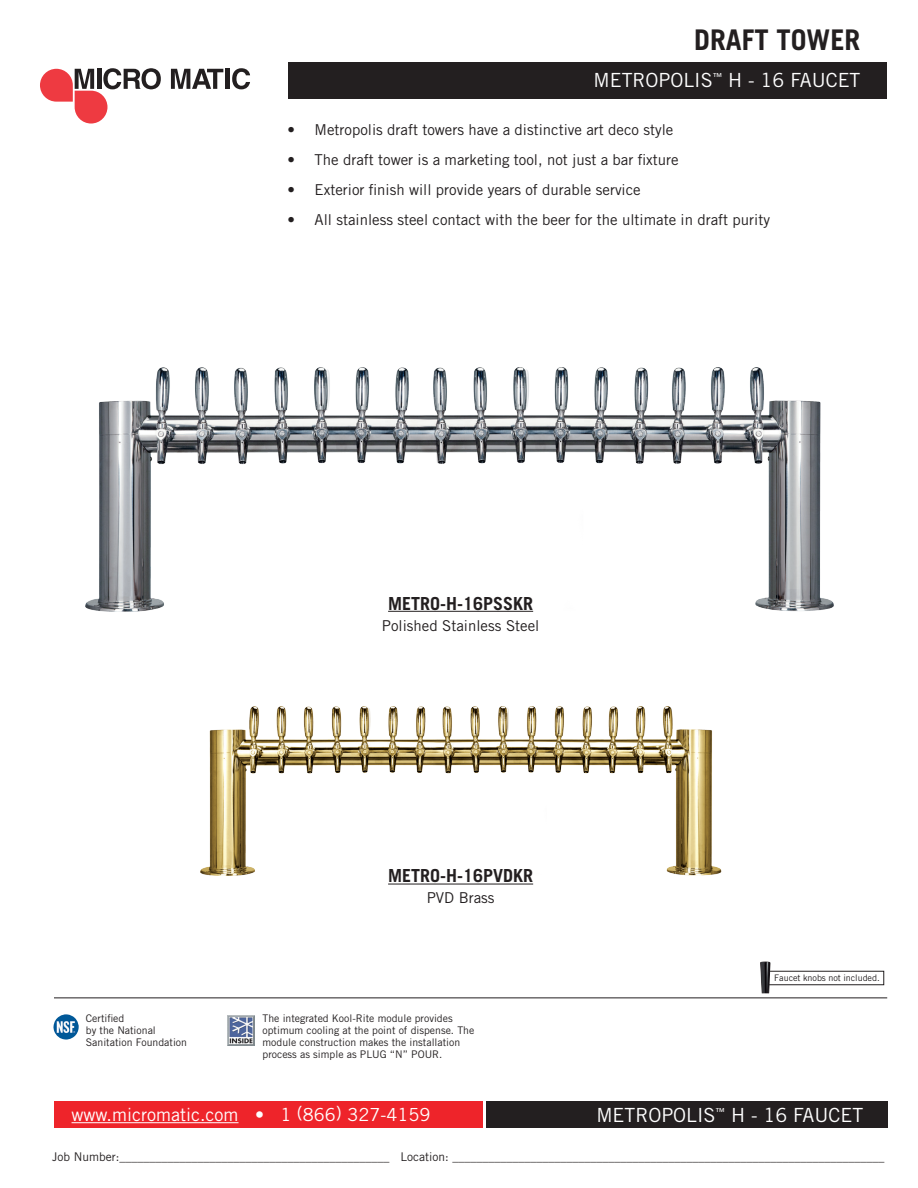
<style>
.page{position:relative;width:918px;height:1188px;background:#fff}
.page>*{position:absolute;margin:0;border:0;box-sizing:border-box;transform-origin:0 0}
.t1{font:700 28.5px "Trade Gothic LT Std";color:#231f20}
.t2{font:19.5px "Trade Gothic LT Std";color:#fff}
.t3{font:18px "Trade Gothic LT Std";color:#fff}
.t4{font:700 18px "Trade Gothic LT Std";color:#231f20}
.t5{font:15px "Trade Gothic LT Std";color:#231f20}
.t6{font:12px "Trade Gothic LT Std";color:#231f20}
.t7{font:10.5px/12px "Trade Gothic LT Std";color:#231f20}
.Normal_subhead{font:9px "Trade Gothic LT Std";letter-spacing:-.005em;color:#231f20}
</style>
<div class="page">
<div style="left:288px;top:62px;width:599px;height:37px;background:#231f20"></div>
<svg style="left:40px;top:68px;width:121px;height:56px"></svg>
<svg style="left:171px;top:69px;width:52px;height:20px"></svg>
<hr style="left:225px;top:69px;width:4px;height:20px;background:#231f20">
<svg style="left:232px;top:68px;width:18px;height:21px"></svg>
<div style="left:54px;top:1101px;width:428px;height:27px;background:#ee242a"></div>
<div style="left:486px;top:1101px;width:401px;height:27px;background:#231f20"></div>
<hr style="left:72px;top:1122px;width:167px;height:1px;background:#fff">
<hr style="left:54px;top:998px;width:833px;height:1px;background:#231f20">
<img style="left:85px;top:367px;width:749px;height:244px">
<img style="left:200px;top:706px;width:522px;height:170px">
<hr style="left:388px;top:611px;width:145px;height:1px;background:#231f20">
<hr style="left:388px;top:884px;width:145px;height:1px;background:#231f20">
<div style="left:765px;top:971px;width:119px;height:14px;border:1px solid #231f20"></div>
<img style="left:760px;top:961px;width:11px;height:32px">
<img style="left:53px;top:1014px;width:26px;height:26px">
<img style="left:228px;top:1015px;width:26px;height:31px">
<p class="t1" style="left:694px;top:22px;width:168px">DRAFT TOWER</p>
<p class="t2" style="left:594px;top:68px;width:268px">METROPOLIS<sup>™</sup> H - 16 FAUCET</p>
<p class="t5" style="left:288px;top:121px;width:387px">• Metropolis draft towers have a distinctive art deco style</p>
<p class="t5" style="left:288px;top:151px;width:393px">• The draft tower is a marketing tool, not just a bar fixture</p>
<p class="t5" style="left:288px;top:181px;width:355px">• Exterior finish will provide years of durable service</p>
<p class="t5" style="left:288px;top:211px;width:484px">• All stainless steel contact with the beer for the ultimate in draft purity</p>
<p class="t4" style="left:388px;top:592px;width:147px">METRO-H-16PSSKR</p>
<p class="t5" style="left:382px;top:616px;width:159px">Polished Stainless Steel</p>
<p class="t7" style="left:86px;top:1012px;width:40px">Certified</p>
<p class="t7" style="left:86px;top:1024px;width:71px">by the National</p>
<p class="t7" style="left:86px;top:1036px;width:103px">Sanitation Foundation</p>
<p class="t4" style="left:388px;top:865px;width:147px">METRO-H-16PVDKR</p>
<p class="t5" style="left:427px;top:889px;width:69px">PVD Brass</p>
<p class="t7" style="left:263px;top:1012px;width:192px">The integrated Kool-Rite module provides</p>
<p class="t7" style="left:263px;top:1024px;width:213px">optimum cooling at the point of dispense. The module construction makes the installation</p>
<p class="t7" style="left:263px;top:1048px;width:181px">process as simple as PLUG “N” POUR.</p>
<p class="t3" style="left:72px;top:1104px;width:360px">www.micromatic.com • 1 (866) 327-4159</p>
<p class="Normal_subhead" style="left:774px;top:972px;width:107px">Faucet knobs not included.</p>
<p class="t2" style="left:596px;top:1103px;width:268px">METROPOLIS<sup>™</sup> H - 16 FAUCET</p>
<p class="t6" style="left:52px;top:1150px;width:834px">Job Number:_____________________________________________ Location: ________________________________________________________________________</p>
</div>
